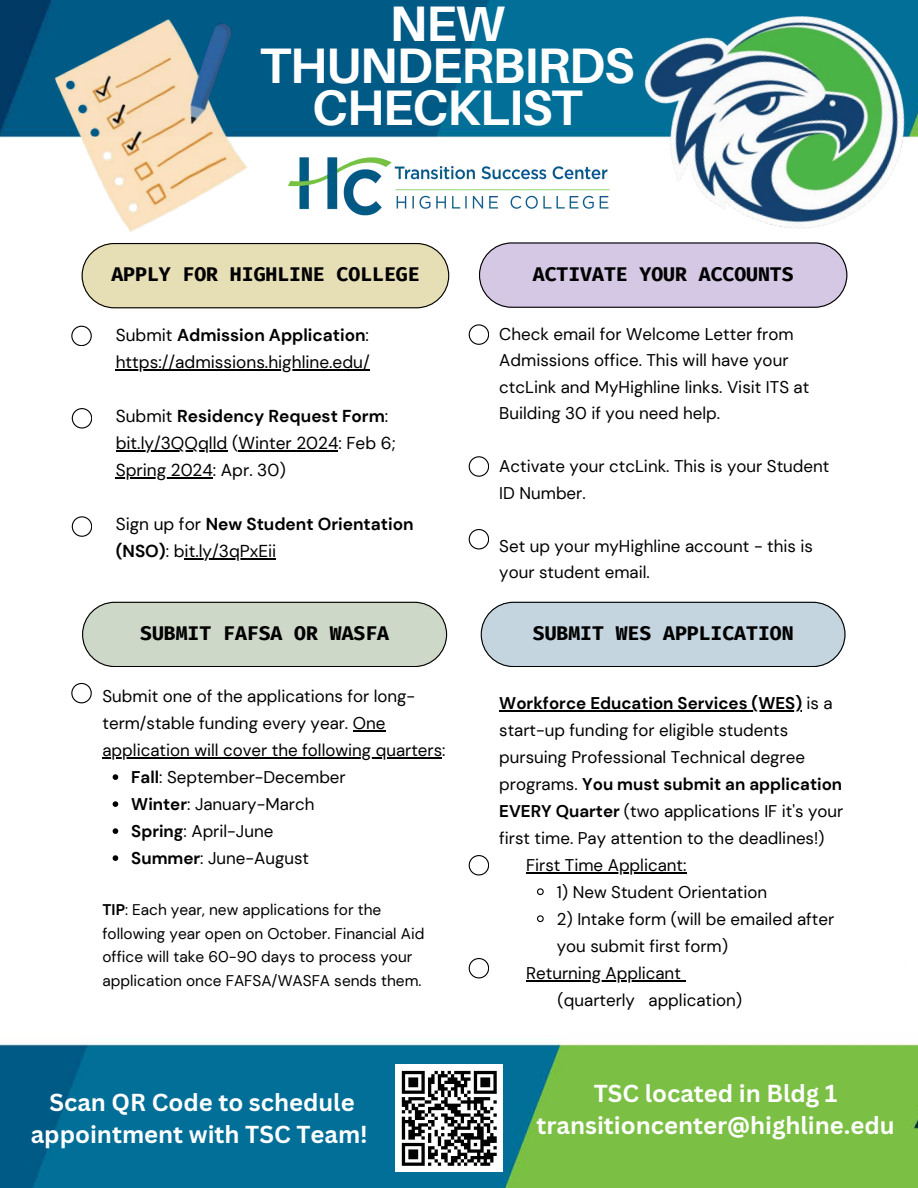
<style>
.page{position:relative;width:918px;height:1188px;background:#fff}
.page>*{position:absolute;margin:0;border:0;box-sizing:border-box;transform-origin:0 0}
.t1{font:700 49.95px/41.7px "Aileron";letter-spacing:-.025em;color:#fff;text-align:center}
.t2{font:700 23.85px/32.7px "Canva Sans";color:#fff;text-align:center}
.t3{font:700 19.8px "Fira Code";color:#000}
.t4{font:17.25px/27px "DM Sans";color:#000}
.t5{font:700 17.25px/27px "DM Sans";color:#000}
.t6{font:16.95px/27px "DM Sans";color:#000}
.t7{font:15.45px/23.7px "DM Sans";color:#000}
.s1{font-weight:700}
.s2{font-weight:400}
</style>
<div class="page">
<img style="left:0;top:0;width:918px;height:1188px">
<svg style="left:82px;top:243px;width:367px;height:65px;background:#dfd7b1"></svg>
<svg style="left:82px;top:602px;width:365px;height:65px;background:#c9d2c4"></svg>
<svg style="left:479px;top:242px;width:368px;height:66px;background:#cfc4de"></svg>
<svg style="left:481px;top:602px;width:364px;height:65px;background:#bfcfd8"></svg>
<svg style="left:71px;top:326px;width:21px;height:20px"></svg>
<svg style="left:469px;top:324px;width:20px;height:21px"></svg>
<svg style="left:71px;top:683px;width:21px;height:20px"></svg>
<svg style="left:72px;top:408px;width:20px;height:20px"></svg>
<svg style="left:469px;top:456px;width:20px;height:20px"></svg>
<svg style="left:72px;top:516px;width:20px;height:21px"></svg>
<svg style="left:469px;top:529px;width:20px;height:20px"></svg>
<div style="left:395px;top:1064px;width:108px;height:108px;background:#fff"></div>
<svg style="left:401px;top:1070px;width:96px;height:96px"></svg>
<img style="left:288px;top:156px;width:322px;height:59px">
<svg style="left:469px;top:855px;width:20px;height:20px"></svg>
<svg style="left:469px;top:958px;width:20px;height:20px"></svg>
<img style="left:51px;top:14px;width:202px;height:223px">
<img style="left:619px;top:0;width:299px;height:251px">
<hr style="left:116px;top:370px;width:254px;height:1px;background:#000">
<hr style="left:116px;top:478px;width:97px;height:1px;background:#000">
<hr style="left:185px;top:559px;width:91px;height:1px;background:#000">
<hr style="left:116px;top:451px;width:111px;height:1px;background:#000">
<hr style="left:238px;top:451px;width:100px;height:1px;background:#000">
<svg style="left:536px;top:888px;width:9px;height:8px"></svg>
<svg style="left:536px;top:915px;width:9px;height:8px"></svg>
<hr style="left:499px;top:710px;width:303px;height:1px;background:#000">
<hr style="left:526px;top:872px;width:160px;height:1px;background:#000">
<hr style="left:526px;top:980px;width:155px;height:1px;background:#000">
<hr style="left:353px;top:730px;width:32px;height:2px;background:#000">
<hr style="left:103px;top:757px;width:339px;height:2px;background:#000">
<svg style="left:113px;top:774px;width:5px;height:6px"></svg>
<svg style="left:113px;top:801px;width:5px;height:6px"></svg>
<svg style="left:113px;top:828px;width:5px;height:6px"></svg>
<svg style="left:113px;top:855px;width:5px;height:6px"></svg>
<svg style="left:904px;top:955px;width:14px;height:52px"></svg>
<p class="t1" style="left:260px;top:2px;width:376px">NEW<br>THUNDERBIRDS<br>CHECKLIST</p>
<p class="t3" style="left:111px;top:262px;width:310px">APPLY FOR HIGHLINE COLLEGE</p>
<p class="t4" style="left:116px;top:322px;width:256px">Submit <span class="s1">Admission Application</span>: https://admissions.highline.edu/</p>
<p class="t4" style="left:116px;top:403px;width:281px">Submit <span class="s1">Residency Request Form</span>: bit.ly/3QQqlld (Winter 2024: Feb 6;</p>
<p class="t4" style="left:116px;top:457px;width:172px">Spring 2024: Apr. 30)</p>
<p class="t5" style="left:116px;top:511px;width:299px"><span class="s2">Sign up for</span> New Student Orientation (NSO)<span class="s2">: bit.ly/3qPxEii</span></p>
<p class="t3" style="left:140px;top:620px;width:250px">SUBMIT FAFSA OR WASFA</p>
<p class="t6" style="left:103px;top:683px;width:345px">Submit one of the applications for long&shy;term/stable funding every year. One application will cover the following quarters:</p>
<p class="t6" style="left:131px;top:764px;width:216px"><span class="s1">Fall</span>: September-December</p>
<p class="t6" style="left:131px;top:791px;width:185px"><span class="s1">Winter</span>: January-March</p>
<p class="t6" style="left:131px;top:818px;width:144px"><span class="s1">Spring</span>: April-June</p>
<p class="t6" style="left:131px;top:845px;width:179px"><span class="s1">Summer</span>: June-August</p>
<p class="t7" style="left:103px;top:898px;width:323px"><span class="s1">TIP</span>: Each year, new applications for the following year open on October. Financial Aid office will take 60-90 days to process your application once FAFSA/WASFA sends them.</p>
<p class="t3" style="left:533px;top:261px;width:262px">ACTIVATE YOUR ACCOUNTS</p>
<p class="t6" style="left:499px;top:321px;width:312px;line-height:26.4px">Check email for Welcome Letter from Admissions office. This will have your ctcLink and MyHighline links. Visit ITS at Building 30 if you need help.</p>
<p class="t6" style="left:499px;top:453px;width:332px;line-height:26.4px">Activate your ctcLink. This is your Student<br>ID Number.</p>
<p class="t6" style="left:499px;top:533px;width:315px;line-height:26.4px">Set up your myHighline account - this is your student email.</p>
<p class="t3" style="left:533px;top:620px;width:262px">SUBMIT WES APPLICATION</p>
<p class="t6" style="left:499px;top:690px;width:346px"><span class="s1">Workforce Education Services (WES)</span> is a start-up funding for eligible students pursuing Professional Technical degree programs. <span class="s1">You must submit an application EVERY Quarter</span> (two applications IF it's your first time. Pay attention to the deadlines!)</p>
<p class="t6" style="left:526px;top:852px;width:162px">First Time Applicant:</p>
<p class="t6" style="left:557px;top:879px;width:212px">1) New Student Orientation</p>
<p class="t6" style="left:557px;top:906px;width:279px">2) Intake form (will be emailed after you submit first form)</p>
<p class="t6" style="left:526px;top:960px;width:156px">Returning Applicant</p>
<p class="t6" style="left:558px;top:987px;width:186px">(quarterly application)</p>
<p class="t2" style="left:31px;top:1085px;width:338px">Scan QR Code to schedule appointment with TSC Team!</p>
<p class="t2" style="left:594px;top:1076px;width:245px">TSC located in Bldg 1</p>
<p class="t2" style="left:537px;top:1109px;width:360px">transitioncenter@highline.edu</p>
</div>
